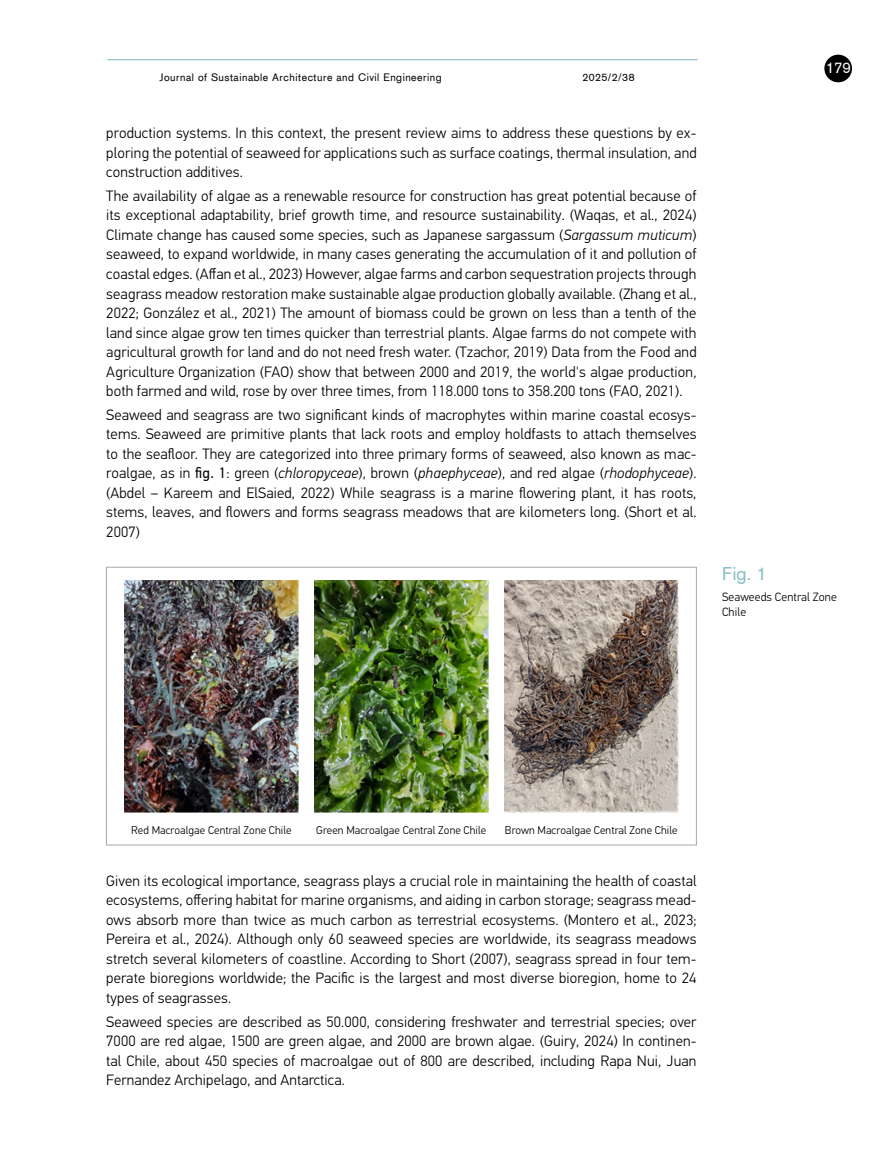
<style>
.page{position:relative;width:893px;height:1149px;background:#fff}
.page>*{position:absolute;margin:0;border:0;box-sizing:border-box;transform-origin:0 0}
.Fig_pav_LEFT{font:18px "Akzidenz Grotesk";color:#87bdc6}
.Body_text_10{font:300 15px/19.5px "PF Din Text Pro";letter-spacing:.01em;color:#000;text-align:justify}
.t1{font:15px "Akzidenz Grotesk";color:#fff}
.Fig_tekstas{font:300 12px/15px "PF Din Text Pro";letter-spacing:.01em;color:#000}
.Fig_tekstas-2{font:300 11.25px "PF Din Text Pro";letter-spacing:.01em;color:#000}
.t2{font:10.5px "Akzidenz Grotesk";letter-spacing:.05em;color:#000}
.s1{font-style:italic}
.s2{font-weight:400}
</style>
<div class="page">
<hr style="left:108px;top:59px;width:590px;height:1px;background:#87bdc6">
<div style="left:824px;top:55px;width:28px;height:27px;background:#000;border-radius:50%"></div>
<img style="left:125px;top:580px;width:173px;height:231px">
<img style="left:315px;top:580px;width:173px;height:231px">
<img style="left:505px;top:580px;width:173px;height:231px">
<div style="left:106px;top:566px;width:591px;height:279px;border:1px solid #a7a9ac"></div>
<p class="t2" style="left:159px;top:70px;width:284px">Journal of Sustainable Architecture and Civil Engineering</p>
<p class="t2" style="left:582px;top:70px;width:54px">2025/2/38</p>
<p class="Body_text_10" style="left:106px;top:123px;width:592px">production systems. In this context, the present review aims to address these questions by ex&shy;ploring the potential of seaweed for applications such as surface coatings, thermal insulation, and construction additives.</p>
<p class="Body_text_10" style="left:106px;top:186px;width:592px">The availability of algae as a renewable resource for construction has great potential because of its exceptional adaptability, brief growth time, and resource sustainability. (Waqas, et al., 2024)<br>Climate change has caused some species, such as Japanese sargassum (<span class="s1">Sargassum muticum</span>) seaweed, to expand worldwide, in many cases generating the accumulation of it and pollution of coastal edges. (Affan et al., 2023) However, algae farms and carbon sequestration projects through seagrass meadow restoration make sustainable algae production globally available. (Zhang et al., 2022; González et al., 2021) The amount of biomass could be grown on less than a tenth of the land since algae grow ten times quicker than terrestrial plants. Algae farms do not compete with agricultural growth for land and do not need fresh water. (Tzachor, 2019) Data from the Food and Agriculture Organization (FAO) show that between 2000 and 2019, the world's algae production, both farmed and wild, rose by over three times, from 118.000 tons to 358.200 tons (FAO, 2021).</p>
<p class="Body_text_10" style="left:106px;top:405px;width:592px">Seaweed and seagrass are two significant kinds of macrophytes within marine coastal ecosys&shy;tems. Seaweed are primitive plants that lack roots and employ holdfasts to attach themselves to the seafloor. They are categorized into three primary forms of seaweed, also known as mac&shy;roalgae, as in <span class="s2">fig. 1</span>: green (<span class="s1">chloropyceae</span>), brown (<span class="s1">phaephyceae</span>), and red algae (<span class="s1">rhodophyceae</span>). (Abdel – Kareem and ElSaied, 2022) While seagrass is a marine flowering plant, it has roots, stems, leaves, and flowers and forms seagrass meadows that are kilometers long. (Short et al.<br>2007)</p>
<p class="t1" style="left:826px;top:58px;width:27px">179</p>
<p class="Fig_pav_LEFT" style="left:722px;top:561px;width:46px">Fig. 1</p>
<p class="Fig_tekstas" style="left:722px;top:589px;width:116px">Seaweeds Central Zone<br>Chile</p>
<p class="Fig_tekstas-2" style="left:131px;top:823px;width:162px">Red Macroalgae Central Zone Chile</p>
<p class="Fig_tekstas-2" style="left:316px;top:823px;width:171px">Green Macroalgae Central Zone Chile</p>
<p class="Fig_tekstas-2" style="left:505px;top:823px;width:174px">Brown Macroalgae Central Zone Chile</p>
<p class="Body_text_10" style="left:106px;top:870px;width:592px">Given its ecological importance, seagrass plays a crucial role in maintaining the health of coastal ecosystems, offering habitat for marine organisms, and aiding in carbon storage; seagrass mead&shy;ows absorb more than twice as much carbon as terrestrial ecosystems. (Montero et al., 2023; Pereira et al., 2024). Although only 60 seaweed species are worldwide, its seagrass meadows stretch several kilometers of coastline. According to Short (2007), seagrass spread in four tem&shy;perate bioregions worldwide; the Pacific is the largest and most diverse bioregion, home to 24 types of seagrasses.</p>
<p class="Body_text_10" style="left:106px;top:1011px;width:592px">Seaweed species are described as 50.000, considering freshwater and terrestrial species; over 7000 are red algae, 1500 are green algae, and 2000 are brown algae. (Guiry, 2024) In continen&shy;tal Chile, about 450 species of macroalgae out of 800 are described, including Rapa Nui, Juan Fernandez Archipelago, and Antarctica.</p>
</div>
